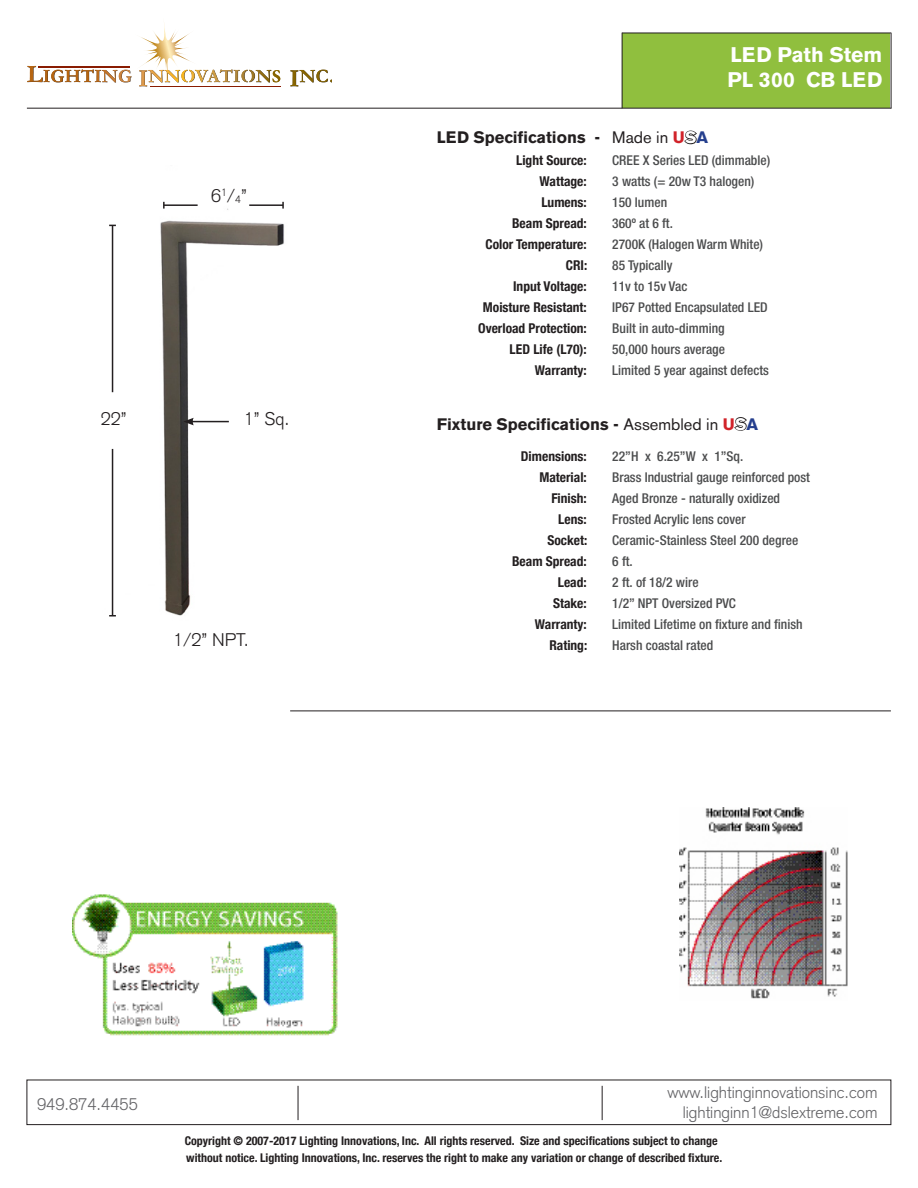
<style>
.page{position:relative;width:918px;height:1188px;background:#fff}
.page>*{position:absolute;margin:0;border:0;box-sizing:border-box;transform-origin:0 0}
.t1{font:700 21px/25.2px "Akzidenz Grotesk BE";color:#fff}
.t2{font:300 18px "Akzidenz Grotesk";color:#231f20}
.t3{font:300 16.5px/19.8px "Akzidenz Grotesk";color:#636366;text-align:right}
.t4{font:700 16.5px "Akzidenz Grotesk BE";color:#231f20}
.t5{font:500 condensed 13.5px "Helvetica Neue";color:#4b4c4d}
.t6{font:700 condensed 13.5px "Helvetica Neue";color:#231f20}
.t7{font:700 condensed 12px/16.5px "Helvetica Neue";color:#231f20}
.s1{font-weight:400}
.s2{color:#d1232a}
.s3{color:#fff}
.s4{color:#253f8e}
</style>
<div class="page">
<img style="left:109px;top:201px;width:175px;height:415px">
<div style="left:623px;top:33px;width:267px;height:75px;background:#90bf3e"></div>
<hr style="left:150px;top:86px;width:130px;height:1px;background:#891c02">
<svg style="left:290px;top:70px;width:42px;height:16px"></svg>
<svg style="left:27px;top:23px;width:253px;height:63px"></svg>
<hr style="left:27px;top:108px;width:864px;height:1px;background:#231f20">
<hr style="left:622px;top:33px;width:1px;height:75px;background:#231f20">
<hr style="left:891px;top:33px;width:1px;height:75px;background:#231f20">
<hr style="left:622px;top:33px;width:269px;height:1px;background:#231f20">
<img style="left:72px;top:894px;width:266px;height:142px">
<hr style="left:290px;top:711px;width:601px;height:1px;background:#231f20">
<svg style="left:684px;top:130px;width:13px;height:15px"></svg>
<svg style="left:734px;top:417px;width:13px;height:14px"></svg>
<img style="left:679px;top:807px;width:169px;height:192px">
<hr style="left:112px;top:225px;width:1px;height:167px;background:#231f20">
<hr style="left:112px;top:449px;width:1px;height:167px;background:#231f20">
<svg style="left:109px;top:615px;width:7px;height:2px"></svg>
<div style="left:27px;top:1080px;width:864px;height:45px;border:1px solid #231f20"></div>
<hr style="left:298px;top:1086px;width:1px;height:34px;background:#231f20">
<hr style="left:602px;top:1086px;width:1px;height:34px;background:#231f20">
<hr style="left:191px;top:421px;width:38px;height:1px;background:#231f20">
<svg style="left:183px;top:418px;width:11px;height:7px"></svg>
<hr style="left:164px;top:204px;width:34px;height:2px;background:#231f20">
<svg style="left:163px;top:202px;width:2px;height:7px"></svg>
<hr style="left:249px;top:204px;width:34px;height:2px;background:#231f20">
<svg style="left:282px;top:202px;width:2px;height:7px"></svg>
<h2 class="t2" style="left:211px;top:185px;width:37px">6<sup>1</sup>/<sub>4</sub>”</h2>
<h2 class="t2" style="left:101px;top:409px;width:27px">22”</h2>
<h2 class="t2" style="left:244px;top:409px;width:47px">1” Sq.</h2>
<h2 class="t2" style="left:173px;top:629px;width:77px">1/2” NPT.</h2>
<h1 class="t1" style="left:727px;top:43px;width:156px">LED Path Stem<br>PL 300 CB LED</h1>
<p class="t4" style="left:437px;top:128px;width:273px">LED Specifications - <span class="s1">Made in</span> <span class="s2">U</span><span class="s3">S</span><span class="s4">A</span></p>
<p class="t6" style="left:516px;top:149px;width:72px">Light Source:</p>
<p class="t5" style="left:612px;top:152px;width:159px">CREE X Series LED (dimmable)</p>
<p class="t6" style="left:540px;top:170px;width:49px">Wattage:</p>
<p class="t5" style="left:612px;top:173px;width:144px">3 watts (= 20w T3 halogen)</p>
<p class="t6" style="left:541px;top:191px;width:47px">Lumens:</p>
<p class="t5" style="left:612px;top:194px;width:56px">150 lumen</p>
<p class="t6" style="left:512px;top:212px;width:76px">Beam Spread:</p>
<p class="t5" style="left:612px;top:215px;width:62px">360º at 6 ft.</p>
<p class="t6" style="left:485px;top:233px;width:103px">Color Temperature:</p>
<p class="t5" style="left:612px;top:236px;width:152px">2700K (Halogen Warm White)</p>
<p class="t6" style="left:566px;top:254px;width:23px">CRI:</p>
<p class="t5" style="left:612px;top:257px;width:62px">85 Typically</p>
<p class="t6" style="left:513px;top:275px;width:75px">Input Voltage:</p>
<p class="t5" style="left:612px;top:278px;width:77px">11v to 15v Vac</p>
<p class="t6" style="left:483px;top:296px;width:105px">Moisture Resistant:</p>
<p class="t5" style="left:612px;top:299px;width:157px">IP67 Potted Encapsulated LED</p>
<p class="t6" style="left:478px;top:317px;width:110px">Overload Protection:</p>
<p class="t5" style="left:612px;top:320px;width:114px">Built in auto-dimming</p>
<p class="t6" style="left:510px;top:338px;width:79px">LED Life (L70):</p>
<p class="t5" style="left:612px;top:341px;width:114px">50,000 hours average</p>
<p class="t6" style="left:535px;top:359px;width:53px">Warranty:</p>
<p class="t5" style="left:612px;top:362px;width:158px">Limited 5 year against defects</p>
<p class="t4" style="left:437px;top:414px;width:323px">Fixture Specifications - <span class="s1">Assembled in</span> <span class="s2">U</span><span class="s3">S</span><span class="s4">A</span></p>
<p class="t6" style="left:521px;top:445px;width:67px">Dimensions:</p>
<p class="t5" style="left:612px;top:448px;width:133px">22”H x 6.25”W x 1”Sq.</p>
<p class="t6" style="left:539px;top:466px;width:49px">Material:</p>
<p class="t5" style="left:612px;top:469px;width:199px">Brass Industrial gauge reinforced post</p>
<p class="t6" style="left:552px;top:487px;width:37px">Finish:</p>
<p class="t5" style="left:612px;top:490px;width:169px">Aged Bronze - naturally oxidized</p>
<p class="t6" style="left:558px;top:508px;width:30px">Lens:</p>
<p class="t5" style="left:612px;top:511px;width:135px">Frosted Acrylic lens cover</p>
<p class="t6" style="left:547px;top:529px;width:41px">Socket:</p>
<p class="t5" style="left:612px;top:532px;width:188px">Ceramic-Stainless Steel 200 degree</p>
<p class="t6" style="left:512px;top:550px;width:76px">Beam Spread:</p>
<p class="t5" style="left:612px;top:553px;width:22px">6 ft.</p>
<p class="t6" style="left:558px;top:571px;width:30px">Lead:</p>
<p class="t5" style="left:612px;top:574px;width:88px">2 ft. of 18/2 wire</p>
<p class="t6" style="left:553px;top:592px;width:35px">Stake:</p>
<p class="t5" style="left:612px;top:595px;width:125px">1/2” NPT Oversized PVC</p>
<p class="t6" style="left:535px;top:613px;width:53px">Warranty:</p>
<p class="t5" style="left:612px;top:616px;width:192px">Limited Lifetime on fixture and finish</p>
<p class="t6" style="left:549px;top:634px;width:39px">Rating:</p>
<p class="t5" style="left:612px;top:637px;width:102px">Harsh coastal rated</p>
<p class="t3" style="left:37px;top:1095px;width:102px">949.874.4455</p>
<p class="t3" style="left:668px;top:1083px;width:212px">www.lightinginnovationsinc.com lightinginn1@dslextreme.com</p>
<p class="t7" style="left:185px;top:1132px;width:539px">Copyright © 2007-2017 Lighting Innovations, Inc. All rights reserved. Size and specifications subject to change without notice. Lighting Innovations, Inc. reserves the right to make any variation or change of described fixture.</p>
</div>
